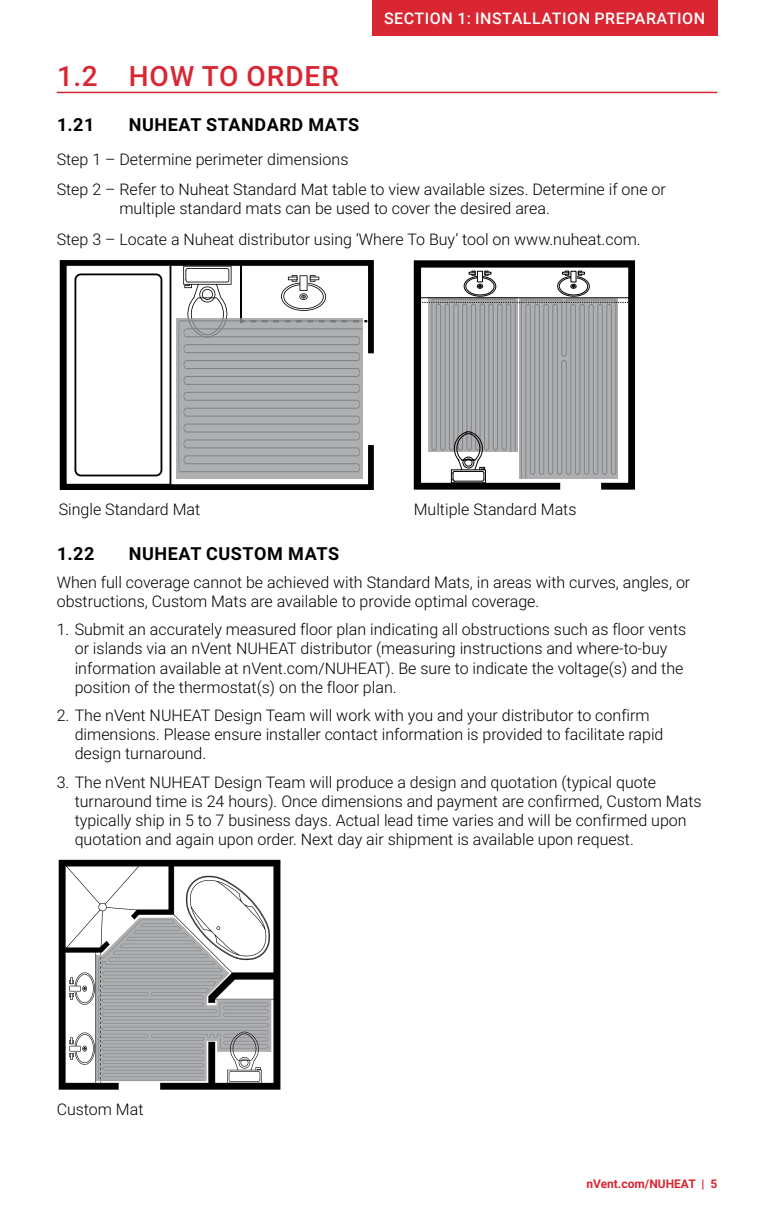
<style>
.page{position:relative;width:774px;height:1224px;background:#fff}
.page>*{position:absolute;margin:0;border:0;box-sizing:border-box;transform-origin:0 0}
.t1{font:500 28px "Roboto";letter-spacing:.035em;color:#d92632}
.t2{font:700 18px "Roboto";letter-spacing:.035em;color:#000}
.t3{font:300 16px/19.2px "Roboto";color:#000}
.t4{font:500 16px "Roboto";letter-spacing:.035em;color:#fff}
.t5{font:700 12px "Roboto";color:#d92632}
</style>
<div class="page">
<hr style="left:57px;top:92px;width:660px;height:1px;background:#d92632">
<svg style="left:414px;top:260px;width:221px;height:230px;background:#2e2e2e"></svg>
<hr style="left:419px;top:297px;width:210px;height:1px;background:#010101">
<svg style="left:420px;top:271px;width:210px;height:212px"></svg>
<svg style="left:60px;top:260px;width:314px;height:230px"></svg>
<svg style="left:59px;top:860px;width:221px;height:230px"></svg>
<svg style="left:69px;top:914px;width:207px;height:170px"></svg>
<div style="left:372px;top:0;width:345px;height:36px;background:#d92632"></div>
<p class="t4" style="left:384px;top:7px;width:323px">SECTION 1: INSTALLATION PREPARATION</p>
<h1 class="t1" style="left:57px;top:56px;width:283px">1.2 HOW TO ORDER</h1>
<p class="t2" style="left:57px;top:112px;width:39px">1.21</p>
<p class="t2" style="left:129px;top:112px;width:232px">NUHEAT STANDARD MATS</p>
<p class="t3" style="left:57px;top:143px;width:611px;line-height:30.6px">Step 1 – Determine perimeter dimensions<br>Step 2 – Refer to Nuheat Standard Mat table to view available sizes. Determine if one or</p>
<p class="t3" style="left:57px;top:193px;width:586px;line-height:30.6px;text-indent:63px">multiple standard mats can be used to cover the desired area.<br>Step 3 – Locate a Nuheat distributor using ‘Where To Buy’ tool on www.nuheat.com.</p>
<p class="t3" style="left:59px;top:499px;width:143px">Single Standard Mat</p>
<p class="t3" style="left:414px;top:499px;width:164px">Multiple Standard Mats</p>
<p class="t2" style="left:57px;top:541px;width:39px">1.22</p>
<p class="t2" style="left:129px;top:541px;width:212px">NUHEAT CUSTOM MATS</p>
<p class="t3" style="left:57px;top:572px;width:635px">When full coverage cannot be achieved with Standard Mats, in areas with curves, angles, or obstructions, Custom Mats are available to provide optimal coverage.</p>
<p class="t3" style="left:75px;top:619px;width:613px;text-indent:-18px">1. Submit an accurately measured floor plan indicating all obstructions such as floor vents or islands via an nVent NUHEAT distributor (measuring instructions and where-to-buy information available at nVent.com/NUHEAT). Be sure to indicate the voltage(s) and the position of the thermostat(s) on the floor plan.</p>
<p class="t3" style="left:75px;top:705px;width:590px;text-indent:-18px">2. The nVent NUHEAT Design Team will work with you and your distributor to confirm dimensions. Please ensure installer contact information is provided to facilitate rapid design turnaround.</p>
<p class="t3" style="left:75px;top:772px;width:628px;text-indent:-18px">3. The nVent NUHEAT Design Team will produce a design and quotation (typical quote turnaround time is 24 hours). Once dimensions and payment are confirmed, Custom Mats typically ship in 5 to 7 business days. Actual lead time varies and will be confirmed upon quotation and again upon order. Next day air shipment is available upon request.</p>
<p class="t3" style="left:57px;top:1099px;width:88px">Custom Mat</p>
<p class="t5" style="left:586px;top:1175px;width:132px">nVent.com/NUHEAT | 5</p>
</div>
